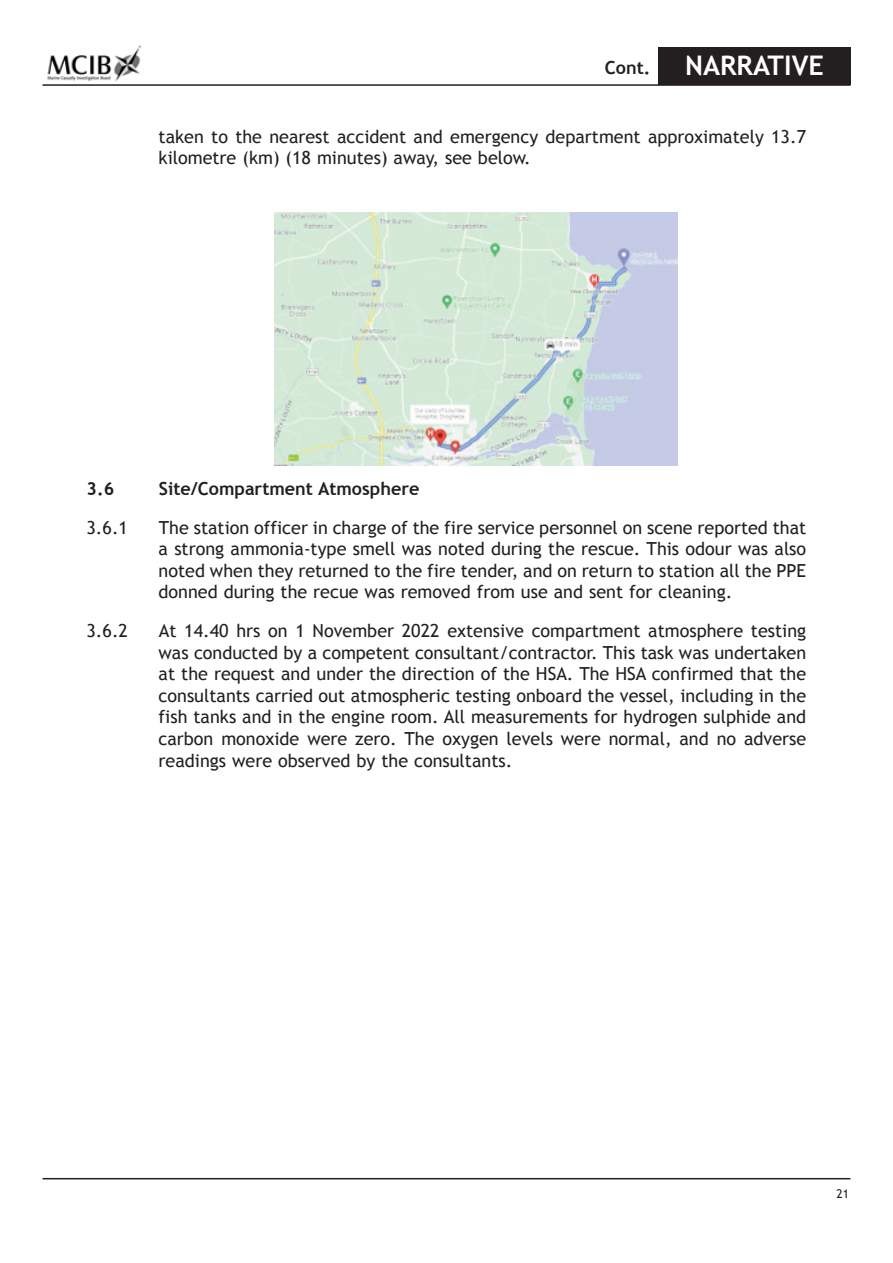
<style>
.page{position:relative;width:893px;height:1263px;background:#fff}
.page>*{position:absolute;margin:0;border:0;box-sizing:border-box;transform-origin:0 0}
.t1{font:700 27px "Trebuchet MS";color:#fff}
.t2{font:18px/21.6px "Trebuchet MS";color:#231f20;text-align:justify}
.t3{font:700 18px "Trebuchet MS";color:#231f20}
.t4{font:12px "Trebuchet MS";color:#231f20}
</style>
<div class="page">
<img style="left:47px;top:45px;width:94px;height:37px">
<hr style="left:43px;top:84px;width:807px;height:2px;background:#231f20">
<hr style="left:43px;top:1178px;width:807px;height:1px;background:#231f20">
<div style="left:658px;top:47px;width:192px;height:38px;background:#231f20"></div>
<img style="left:275px;top:212px;width:402px;height:253px">
<p class="t3" style="left:605px;top:57px;width:47px">Cont.</p>
<p class="t1" style="left:685px;top:50px;width:140px">NARRATIVE</p>
<p class="t2" style="left:159px;top:126px;width:649px">taken to the nearest accident and emergency department approximately 13.7 kilometre (km) (18 minutes) away, see below.</p>
<p class="t3" style="left:87px;top:478px;width:29px">3.6</p>
<p class="t3" style="left:159px;top:478px;width:262px">Site/Compartment Atmosphere</p>
<p class="t2" style="left:87px;top:516px;width:43px">3.6.1</p>
<p class="t2" style="left:159px;top:516px;width:649px">The station officer in charge of the fire service personnel on scene reported that a strong ammonia-type smell was noted during the rescue. This odour was also noted when they returned to the fire tender, and on return to station all the PPE donned during the recue was removed from use and sent for cleaning.</p>
<p class="t2" style="left:87px;top:620px;width:43px">3.6.2</p>
<p class="t2" style="left:159px;top:620px;width:649px">At 14.40 hrs on 1 November 2022 extensive compartment atmosphere testing was conducted by a competent consultant/contractor. This task was undertaken at the request and under the direction of the HSA. The HSA confirmed that the consultants carried out atmospheric testing onboard the vessel, including in the fish tanks and in the engine room. All measurements for hydrogen sulphide and carbon monoxide were zero. The oxygen levels were normal, and no adverse readings were observed by the consultants.</p>
<p class="t4" style="left:836px;top:1186px;width:14px">21</p>
</div>
